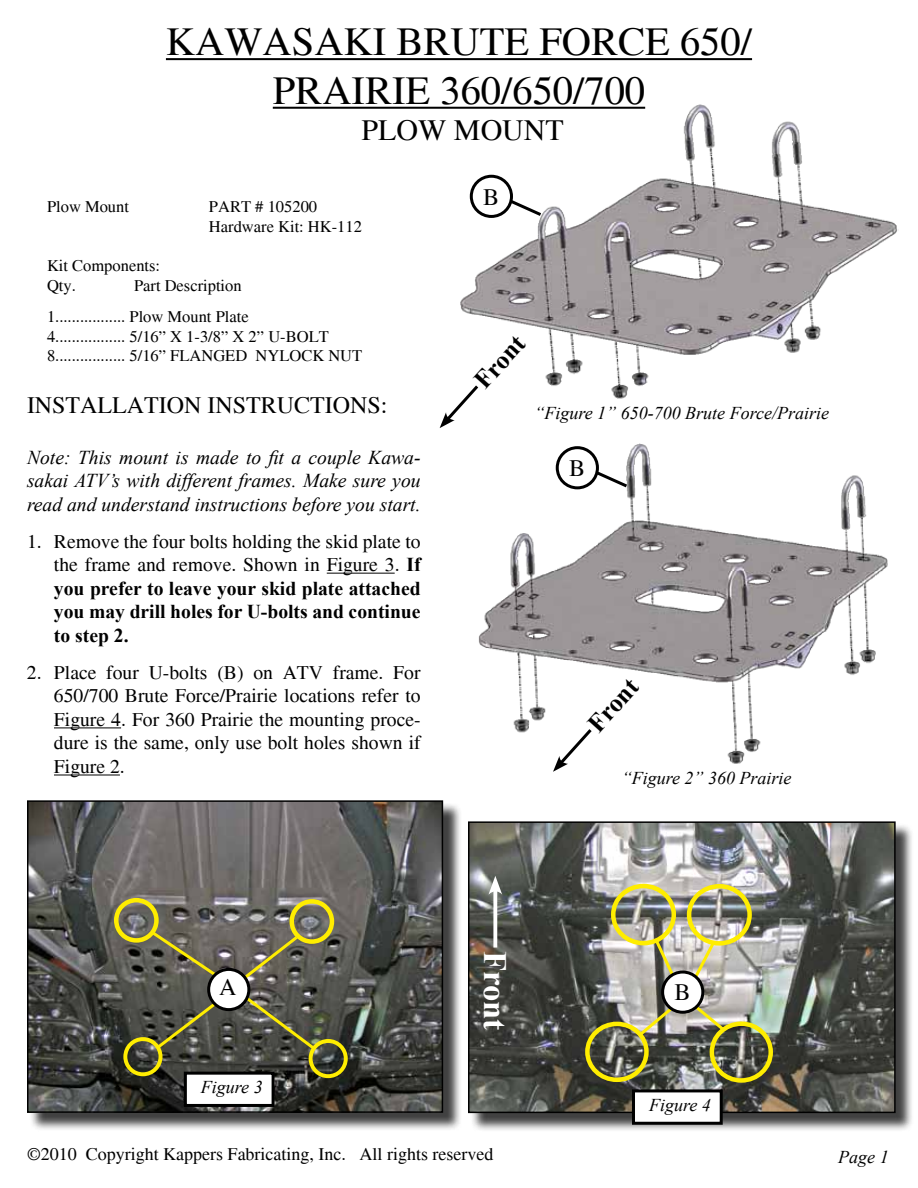
<style>
.page{position:relative;width:918px;height:1188px;background:#fff}
.page>*{position:absolute;margin:0;border:0;box-sizing:border-box;transform-origin:0 0}
.t1{font:40.5px/48.6px "Times";color:#000;text-align:center}
.t2{font:700 32.7px "Times New Roman";color:#fff}
.t3{font:30px "Times";color:#000}
.t4{font:700 25.5px "Times New Roman";color:#000}
.t5{font:24px "Times";color:#000}
.t6{font:19.65px/23.5px "Times";color:#000;text-align:right}
.t7{font:italic 19.65px/23.5px "Times New Roman";color:#000;text-align:justify}
.t8{font:700 19.65px/23.5px "Times New Roman";color:#000;text-align:justify}
.t9{font:italic 18px "Times New Roman";color:#000}
.t10{font:18px "Times";color:#000}
.t11{font:16.5px/19.8px "Times";color:#000}
.s1{font-family:"Times New Roman";font-weight:700}
</style>
<div class="page">
<img style="left:457px;top:104px;width:440px;height:294px">
<hr style="left:166px;top:58px;width:586px;height:2px;background:#000">
<hr style="left:273px;top:107px;width:372px;height:2px;background:#000">
<div style="left:29px;top:803px;width:433px;height:328px;background:#000;opacity:.75"></div>
<img style="left:30px;top:803px;width:410px;height:307px">
<div style="left:27px;top:800px;width:416px;height:313px;border:2px solid #000"></div>
<div style="left:114px;top:898px;width:45px;height:45px;border:4px solid #ffed00;border-radius:50%"></div>
<div style="left:309px;top:1039px;width:39px;height:39px;border:4px solid #ffed00;border-radius:50%"></div>
<div style="left:289px;top:899px;width:45px;height:45px;border:4px solid #ffed00;border-radius:50%"></div>
<div style="left:123px;top:1037px;width:40px;height:39px;border:4px solid #ffed00;border-radius:50%"></div>
<svg style="left:149px;top:929px;width:75px;height:53px;background:#6d6954"></svg>
<svg style="left:240px;top:933px;width:61px;height:49px;background:#76715b"></svg>
<svg style="left:243px;top:994px;width:75px;height:59px;background:#5d5d48"></svg>
<svg style="left:153px;top:997px;width:70px;height:55px;background:#5a5945"></svg>
<div style="left:209px;top:969px;width:40px;height:41px;background:#fff;border-radius:50%"></div>
<div style="left:207px;top:968px;width:43px;height:43px;border:3px solid #000;border-radius:50%"></div>
<div style="left:185px;top:1073px;width:88px;height:32px;background:#fff"></div>
<div style="left:184px;top:1072px;width:91px;height:35px;border:3px solid #000"></div>
<hr style="left:327px;top:573px;width:68px;height:1px;background:#000">
<hr style="left:54px;top:727px;width:67px;height:1px;background:#000">
<hr style="left:54px;top:775px;width:66px;height:1px;background:#000">
<img style="left:478px;top:443px;width:410px;height:321px">
<div style="left:470px;top:824px;width:444px;height:308px;background:#000;opacity:.75"></div>
<img style="left:471px;top:824px;width:422px;height:286px">
<div style="left:468px;top:821px;width:428px;height:292px;border:2px solid #000"></div>
<div style="left:585px;top:1022px;width:64px;height:60px;border:4px solid #ffed00;border-radius:50%"></div>
<div style="left:611px;top:884px;width:65px;height:61px;border:4px solid #ffed00;border-radius:50%"></div>
<div style="left:710px;top:1021px;width:63px;height:62px;border:4px solid #ffed00;border-radius:50%"></div>
<img style="left:636px;top:936px;width:91px;height:102px">
<div style="left:663px;top:972px;width:40px;height:40px;background:#fff;border-radius:50%"></div>
<div style="left:661px;top:971px;width:43px;height:43px;border:3px solid #000;border-radius:50%"></div>
<div style="left:634px;top:1091px;width:87px;height:32px;background:#fff"></div>
<div style="left:632px;top:1089px;width:91px;height:36px;border:3px solid #000"></div>
<div style="left:687px;top:884px;width:65px;height:62px;border:4px solid #ffed00;border-radius:50%"></div>
<svg style="left:500px;top:194px;width:44px;height:25px"></svg>
<div style="left:471px;top:176px;width:41px;height:40px;background:#fff;border-radius:50%"></div>
<div style="left:470px;top:175px;width:43px;height:43px;border:3px solid #000;border-radius:50%"></div>
<svg style="left:586px;top:466px;width:44px;height:24px"></svg>
<div style="left:557px;top:448px;width:40px;height:40px;background:#fff;border-radius:50%"></div>
<div style="left:556px;top:446px;width:43px;height:43px;border:3px solid #000;border-radius:50%"></div>
<svg style="left:440px;top:382px;width:41px;height:46px"></svg>
<svg style="left:553px;top:726px;width:42px;height:46px"></svg>
<svg style="left:493px;top:895px;width:4px;height:53px"></svg>
<svg style="left:489px;top:876px;width:13px;height:19px"></svg>
<h1 class="t1" style="left:166px;top:18px;width:588px">KAWASAKI BRUTE FORCE 650/<br>PRAIRIE 360/650/700</h1>
<h3 class="t3" style="left:362px;top:113px;width:204px">PLOW MOUNT</h3>
<p class="t11" style="left:47px;top:197px;width:84px">Plow Mount</p>
<p class="t11" style="left:209px;top:197px;width:155px">PART # 105200<br>Hardware Kit: HK-112</p>
<p class="t11" style="left:47px;top:256px;width:115px">Kit Components:<br>Qty.</p>
<p class="t11" style="left:47px;top:271px;width:203px;line-height:30.6px;text-indent:87px">Part Description<br>1................. Plow Mount Plate</p>
<p class="t11" style="left:47px;top:326px;width:317px">4................. 5/16” X 1-3/8” X 2” U-BOLT<br>8................. 5/16” FLANGED NYLOCK NUT</p>
<p class="t5" style="left:27px;top:391px;width:362px">INSTALLATION INSTRUCTIONS:</p>
<p class="t7" style="left:27px;top:445px;width:395px">Note: This mount is made to fit a couple Kawa&shy;sakai ATV’s with different frames. Make sure you read and understand instructions before you start.</p>
<p class="t6" style="left:27px;top:530px;width:395px">1. Remove the four bolts holding the skid plate to the frame and remove. Shown in Figure 3. <span class="s1">If</span></p>
<p class="t8" style="left:54px;top:576px;width:368px">you prefer to leave your skid plate attached you may drill holes for U-bolts and continue to step 2.</p>
<p class="t6" style="left:54px;top:661px;width:368px;text-align:justify;text-indent:-27px">2. Place four U-bolts (B) on ATV frame. For 650/700 Brute Force/Prairie locations refer to Figure 4. For 360 Prairie the mounting proce&shy;dure is the same, only use bolt holes shown if Figure 2.</p>
<p class="t5" style="left:483px;top:183px;width:18px">B</p>
<p class="t4" style="left:465px;top:372px;width:63px;rotate:-48deg">Front</p>
<p class="t9" style="left:534px;top:400px;width:296px">“Figure 1” 650-700 Brute Force/Prairie</p>
<p class="t5" style="left:569px;top:455px;width:18px">B</p>
<p class="t4" style="left:579px;top:716px;width:63px;rotate:-48deg">Front</p>
<p class="t9" style="left:622px;top:766px;width:171px">“Figure 2” 360 Prairie</p>
<p class="t5" style="left:219px;top:973px;width:19px">A</p>
<p class="t9" style="left:201px;top:1075px;width:63px">Figure 3</p>
<h2 class="t2" style="left:519px;top:951px;width:81px;rotate:90deg">Front</h2>
<p class="t10" style="left:27px;top:1144px;width:468px">©2010 Copyright Kappers Fabricating, Inc. All rights reserved</p>
<p class="t5" style="left:674px;top:979px;width:18px">B</p>
<p class="t9" style="left:649px;top:1092px;width:63px">Figure 4</p>
<p class="t9" style="left:838px;top:1144px;width:52px">Page 1</p>
</div>
